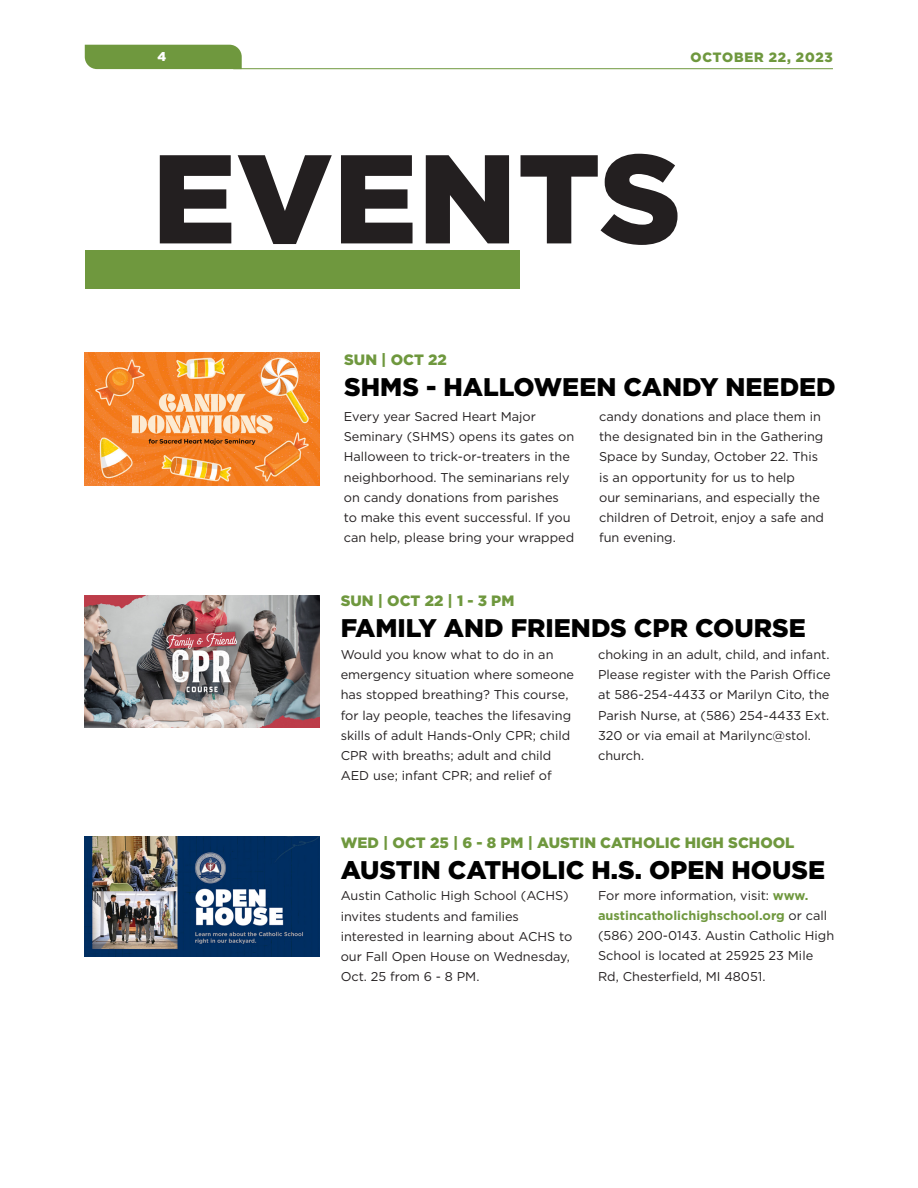
<style>
.page{position:relative;width:918px;height:1188px;background:#fff}
.page>*{position:absolute;margin:0;border:0;box-sizing:border-box;transform-origin:0 0}
.H1_Big{font:900 126px "Gotham";letter-spacing:.005em;color:#231f20}
.Event_Title{font:900 25.5px "Gotham";color:#000}
.Event_Date{font:900 15px "Gotham";color:#6f983e}
.t1{font:900 13.5px "Gotham";color:#6f983e}
.t2{font:12.75px/20.2px "Gotham";color:#231f20}
.t3{font:900 12.75px "Gotham";color:#fff}
.s1{font-weight:700;color:#6f983e}
</style>
<div class="page">
<hr style="left:233px;top:68px;width:600px;height:1px;background:#6f983e">
<div style="left:85px;top:45px;width:157px;height:24px;background:#6f983e"></div>
<div style="left:85px;top:250px;width:435px;height:38px;background:#6f983e"></div>
<img style="left:84px;top:837px;width:235px;height:120px">
<img style="left:84px;top:595px;width:235px;height:133px">
<img style="left:84px;top:353px;width:235px;height:132px">
<p class="t3" style="left:158px;top:48px;width:10px">4</p>
<p class="t1" style="left:691px;top:48px;width:144px">OCTOBER 22, 2023</p>
<p class="H1_Big" style="left:152px;top:112px;width:531px">EVENTS</p>
<p class="Event_Date" style="left:344px;top:349px;width:104px">SUN | OCT 22</p>
<p class="Event_Title" style="left:344px;top:369px;width:493px">SHMS - HALLOWEEN CANDY NEEDED</p>
<p class="t2" style="left:344px;top:406px;width:232px">Every year Sacred Heart Major Seminary (SHMS) opens its gates on Halloween to trick-or-treaters in the neighborhood. The seminarians rely on candy donations from parishes to make this event successful. If you can help, please bring your wrapped</p>
<p class="t2" style="left:599px;top:406px;width:226px">candy donations and place them in the designated bin in the Gathering<br>Space by Sunday, October 22. This is an opportunity for us to help<br>our seminarians, and especially the children of Detroit, enjoy a safe and fun evening.</p>
<p class="Event_Date" style="left:341px;top:591px;width:175px">SUN | OCT 22 | 1 - 3 PM</p>
<p class="Event_Title" style="left:341px;top:610px;width:467px">FAMILY AND FRIENDS CPR COURSE</p>
<p class="t2" style="left:341px;top:644px;width:235px">Would you know what to do in an emergency situation where someone has stopped breathing? This course, for lay people, teaches the lifesaving skills of adult Hands-Only CPR; child CPR with breaths; adult and child AED use; infant CPR; and relief of</p>
<p class="t2" style="left:598px;top:644px;width:234px">choking in an adult, child, and infant.<br>Please register with the Parish Office at 586-254-4433 or Marilyn Cito, the<br>Parish Nurse, at (586) 254-4433 Ext.<br>320 or via email at Marilync@stol. church.</p>
<p class="Event_Date" style="left:341px;top:832px;width:455px">WED | OCT 25 | 6 - 8 PM | AUSTIN CATHOLIC HIGH SCHOOL</p>
<p class="Event_Title" style="left:341px;top:852px;width:486px">AUSTIN CATHOLIC H.S. OPEN HOUSE</p>
<p class="t2" style="left:341px;top:886px;width:233px">Austin Catholic High School (ACHS) invites students and families interested in learning about ACHS to our Fall Open House on Wednesday,<br>Oct. 25 from 6 - 8 PM.</p>
<p class="t2" style="left:598px;top:885px;width:238px">For more information, visit: <span class="s1">www. austincatholichighschool.org</span> or call (586) 200-0143. Austin Catholic High School is located at 25925 23 Mile Rd, Chesterfield, MI 48051.</p>
</div>
